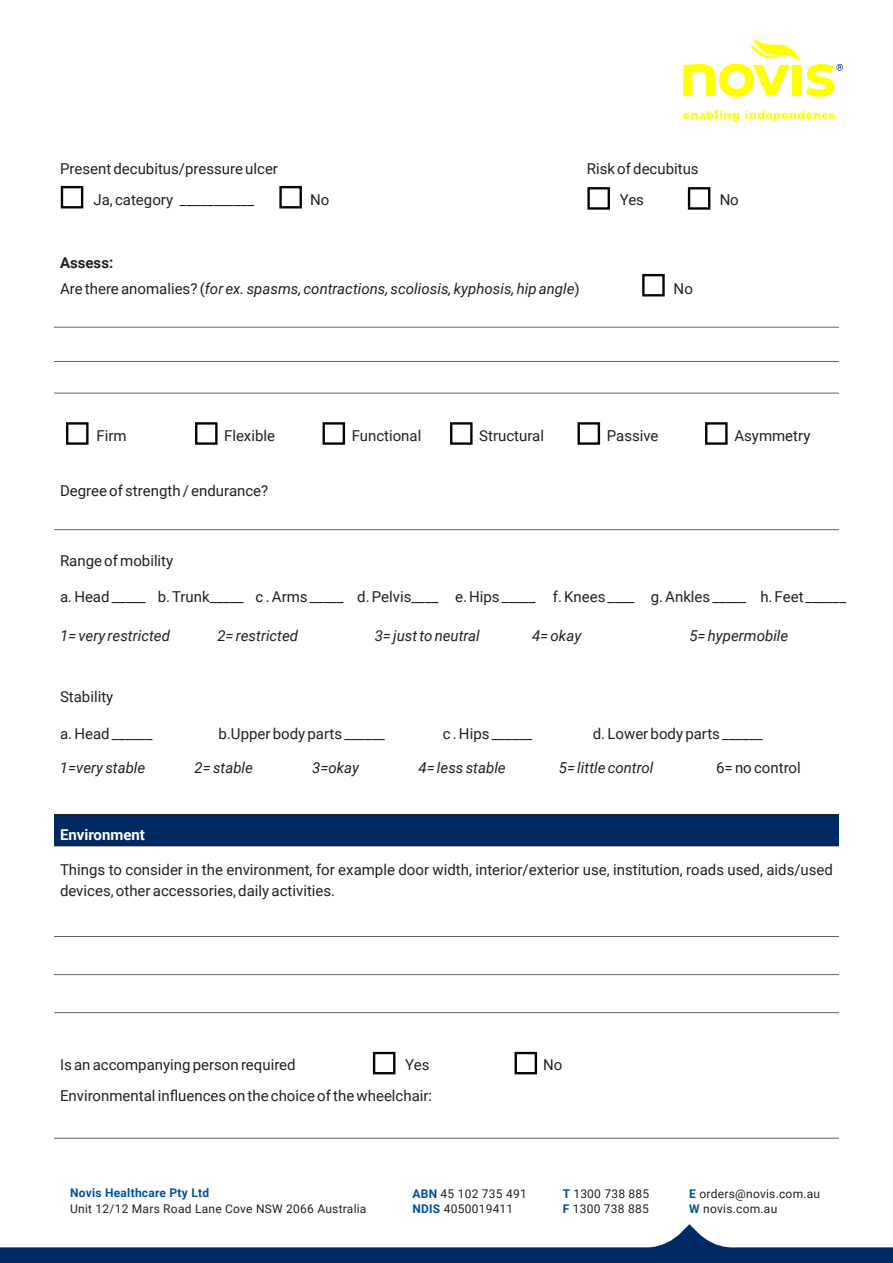
<style>
.page{position:relative;width:893px;height:1263px;background:#fff}
.page>*{position:absolute;margin:0;border:0;box-sizing:border-box;transform-origin:0 0}
.t1{font:15px/21px "Roboto";color:#231f20}
.t2{font:italic 15px/25.5px "Roboto";color:#231f20}
.t3{font:700 15px "Roboto";color:#fff}
.t4{font:12px/14.4px "Roboto";letter-spacing:.02em;color:#231f20}
.t5{font:700 12px "Roboto";letter-spacing:.02em;color:#01509f}
.s1{font-weight:700;font-style:normal}
.s2{font-style:normal}
.s3{font-weight:700;color:#01509f}
</style>
<div class="page">
<svg style="left:683px;top:110px;width:56px;height:12px"></svg>
<svg style="left:745px;top:110px;width:90px;height:11px"></svg>
<svg style="left:683px;top:37px;width:160px;height:60px"></svg>
<svg style="left:0;top:1224px;width:893px;height:39px"></svg>
<hr style="left:54px;top:327px;width:785px;height:1px;background:#636366">
<hr style="left:54px;top:361px;width:785px;height:1px;background:#636366">
<hr style="left:54px;top:393px;width:785px;height:1px;background:#636366">
<div style="left:642px;top:274px;width:23px;height:22px;background:#fff;border:2px solid #040503"></div>
<hr style="left:54px;top:529px;width:785px;height:1px;background:#636366">
<div style="left:66px;top:422px;width:23px;height:23px;background:#fff;border:2px solid #040503"></div>
<div style="left:195px;top:422px;width:23px;height:23px;background:#fff;border:2px solid #040503"></div>
<div style="left:322px;top:422px;width:23px;height:23px;background:#fff;border:2px solid #040503"></div>
<div style="left:450px;top:422px;width:23px;height:23px;background:#fff;border:2px solid #040503"></div>
<div style="left:577px;top:422px;width:23px;height:23px;background:#fff;border:2px solid #040503"></div>
<div style="left:705px;top:422px;width:23px;height:23px;background:#fff;border:2px solid #040503"></div>
<div style="left:587px;top:187px;width:23px;height:23px;background:#fff;border:2px solid #040503"></div>
<div style="left:688px;top:187px;width:22px;height:23px;background:#fff;border:2px solid #040503"></div>
<div style="left:61px;top:186px;width:22px;height:22px;background:#fff;border:2px solid #040503"></div>
<div style="left:279px;top:186px;width:23px;height:22px;background:#fff;border:2px solid #040503"></div>
<div style="left:54px;top:815px;width:785px;height:31px;background:#002964"></div>
<hr style="left:54px;top:936px;width:785px;height:1px;background:#636366">
<hr style="left:54px;top:974px;width:785px;height:1px;background:#636366">
<hr style="left:54px;top:1012px;width:785px;height:1px;background:#636366">
<hr style="left:54px;top:845px;width:785px;height:1px;background:#231f20">
<hr style="left:54px;top:814px;width:785px;height:1px;background:#231f20">
<hr style="left:54px;top:1138px;width:785px;height:1px;background:#636366">
<div style="left:373px;top:1052px;width:22px;height:22px;background:#fff;border:2px solid #040503"></div>
<div style="left:514px;top:1052px;width:23px;height:22px;background:#fff;border:2px solid #040503"></div>
<p class="t1" style="left:60px;top:158px;width:220px">Present decubitus/pressure ulcer</p>
<p class="t1" style="left:587px;top:160px;width:113px">Risk of decubitus</p>
<p class="t1" style="left:93px;top:191px;width:162px">Ja, category ___________</p>
<p class="t1" style="left:310px;top:191px;width:21px">No</p>
<p class="t1" style="left:620px;top:189px;width:26px">Yes</p>
<p class="t1" style="left:720px;top:191px;width:21px">No</p>
<p class="t2" style="left:60px;top:252px;width:521px"><span class="s1">Assess:<br></span><span class="s2">Are there anomalies? (</span>for ex. spasms, contractions, scoliosis, kyphosis, hip angle<span class="s2">)</span></p>
<p class="t1" style="left:674px;top:279px;width:21px">No</p>
<p class="t1" style="left:97px;top:427px;width:32px">Firm</p>
<p class="t1" style="left:224px;top:427px;width:52px">Flexible</p>
<p class="t1" style="left:352px;top:427px;width:71px">Functional</p>
<p class="t1" style="left:479px;top:427px;width:66px">Structural</p>
<p class="t1" style="left:607px;top:427px;width:53px">Passive</p>
<p class="t1" style="left:734px;top:427px;width:78px">Asymmetry</p>
<p class="t1" style="left:60px;top:480px;width:210px">Degree of strength / endurance?</p>
<p class="t1" style="left:60px;top:551px;width:115px">Range of mobility</p>
<p class="t1" style="left:60px;top:587px;width:788px">a. Head _____ b. Trunk_____ c . Arms _____ d. Pelvis____ e. Hips _____ f. Knees ____ g. Ankles _____ h. Feet ______</p>
<p class="t2" style="left:60px;top:624px;width:111px">1= very restricted</p>
<p class="t2" style="left:217px;top:624px;width:82px">2= restricted</p>
<p class="t2" style="left:375px;top:624px;width:107px">3= just to neutral</p>
<p class="t2" style="left:532px;top:624px;width:51px">4= okay</p>
<p class="t2" style="left:689px;top:624px;width:100px">5= hypermobile</p>
<p class="t1" style="left:60px;top:688px;width:55px">Stability</p>
<p class="t1" style="left:60px;top:724px;width:94px">a. Head ______</p>
<p class="t1" style="left:219px;top:724px;width:168px">b.Upper body parts ______</p>
<p class="t1" style="left:443px;top:724px;width:91px">c . Hips ______</p>
<p class="t1" style="left:593px;top:722px;width:172px">d. Lower body parts ______</p>
<p class="t2" style="left:60px;top:756px;width:87px">1=very stable</p>
<p class="t2" style="left:194px;top:756px;width:60px">2= stable</p>
<p class="t2" style="left:312px;top:756px;width:49px">3=okay</p>
<p class="t2" style="left:418px;top:756px;width:89px">4= less stable</p>
<p class="t2" style="left:559px;top:756px;width:96px">5= little control</p>
<p class="t1" style="left:716px;top:758px;width:86px">6= no control</p>
<p class="t3" style="left:60px;top:828px;width:87px">Environment</p>
<p class="t1" style="left:60px;top:859px;width:774px">Things to consider in the environment, for example door width, interior/exterior use, institution, roads used, aids/used devices, other accessories, daily activities.</p>
<p class="t1" style="left:60px;top:1053px;width:237px">Is an accompanying person required</p>
<p class="t1" style="left:405px;top:1053px;width:26px">Yes</p>
<p class="t1" style="left:543px;top:1055px;width:21px">No</p>
<p class="t1" style="left:60px;top:1084px;width:374px">Environmental influences on the choice of the wheelchair:</p>
<p class="t5" style="left:70px;top:1188px;width:141px">Novis Healthcare Pty Ltd</p>
<p class="t4" style="left:70px;top:1203px;width:298px">Unit 12/12 Mars Road Lane Cove NSW 2066 Australia</p>
<p class="t4" style="left:412px;top:1188px;width:116px"><span class="s3">ABN</span> 45 102 735 491<br><span class="s3">NDIS</span> 4050019411</p>
<p class="t4" style="left:563px;top:1188px;width:88px"><span class="s3">T</span> 1300 738 885<br><span class="s3">F</span> 1300 738 885</p>
<p class="t4" style="left:689px;top:1188px;width:132px"><span class="s3">E</span> orders@novis.com.au<br><span class="s3">W</span> novis.com.au</p>
</div>
